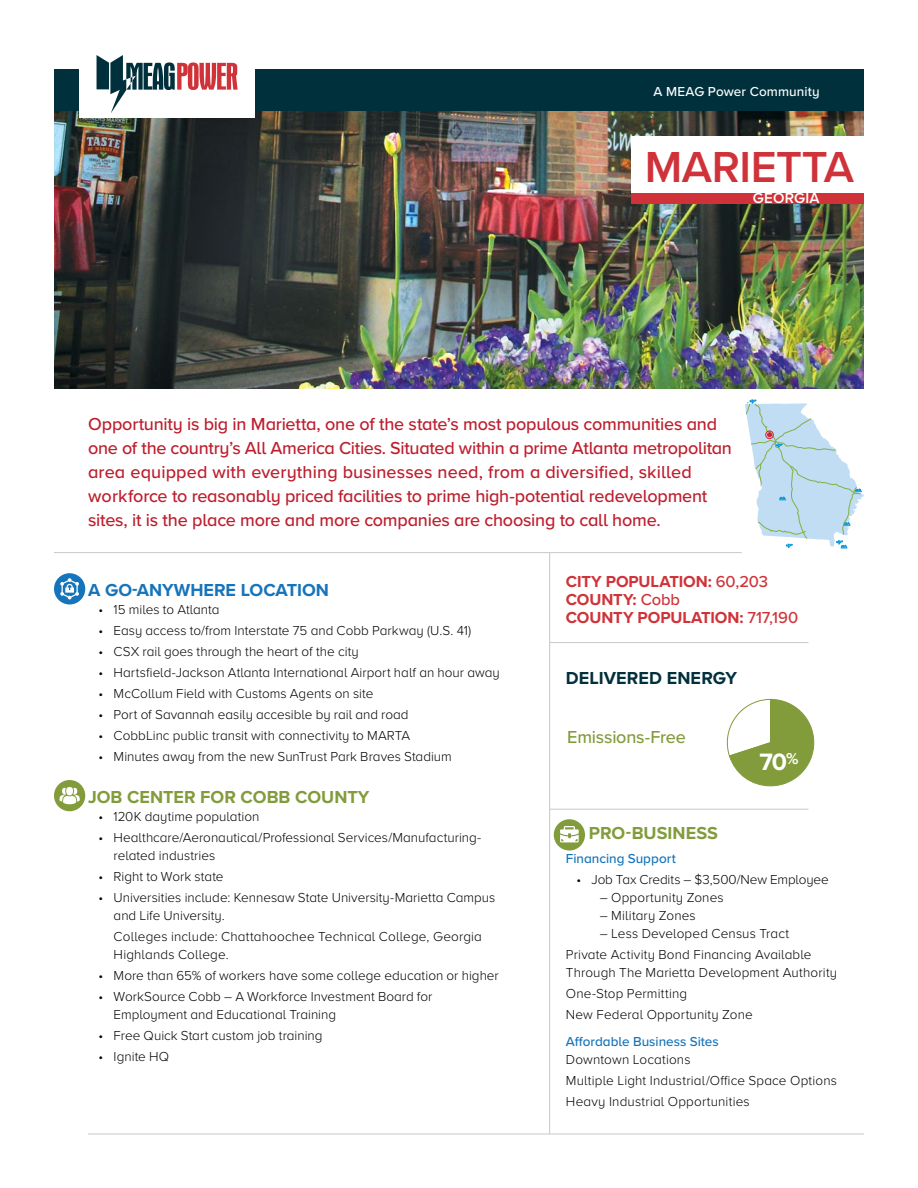
<style>
.page{position:relative;width:918px;height:1188px;background:#fff}
.page>*{position:absolute;margin:0;border:0;box-sizing:border-box;transform-origin:0 0}
.t1{font:600 45px "Proxima Nova A";letter-spacing:-.01em;color:#cf3339}
.t2{font:700 24.6px "Proxima Nova A";color:#fff}
.intro{font:500 18px/24px "Proxima Nova A";letter-spacing:-.015em;color:#be1e2d}
.headings_2{font:700 18px "Proxima Nova A";color:#829c3c}
.headings_2-2{font:700 18px "Proxima Nova A";color:#1674bb}
.headings{font:700 18px "Proxima Nova A";letter-spacing:.005em;color:#00303c}
.intro-2{font:500 18px "Proxima Nova A";letter-spacing:-.01em;color:#829c3c}
.headings-2{font:700 18px "Proxima Nova A";color:#829c3c}
.intro-3{font:700 16.5px "Proxima Nova A";letter-spacing:-.005em;color:#cf3339}
.t3{font:600 15px "Proxima Nova A";letter-spacing:.01em;color:#fff}
.body_copy_2{font:300 13.5px/18px "Proxima Nova A";color:#000}
.Body_Copy{font:300 13.5px "Proxima Nova A";letter-spacing:.01em;color:#000}
.intro-4{font:500 13.5px "Proxima Nova A";color:#1674bb}
.t4{font:500 13.5px "Proxima Nova A";letter-spacing:.01em;color:#fff}
.s1{font-weight:500}
</style>
<div class="page">
<svg style="left:745px;top:400px;width:119px;height:148px"></svg>
<div style="left:766px;top:431px;width:7px;height:8px;border:1px solid #d02433;border-radius:50%"></div>
<img style="left:54px;top:111px;width:810px;height:277px">
<div style="left:54px;top:70px;width:810px;height:41px;background:#00303c"></div>
<div style="left:632px;top:136px;width:234px;height:57px;background:#fff"></div>
<div style="left:632px;top:193px;width:232px;height:11px;background:#cf3339"></div>
<hr style="left:54px;top:552px;width:688px;height:1px;background:#c7c8ca">
<hr style="left:88px;top:1134px;width:776px;height:1px;background:#c7c8ca">
<hr style="left:550px;top:642px;width:259px;height:1px;background:#c7c8ca">
<hr style="left:550px;top:809px;width:259px;height:1px;background:#c7c8ca">
<hr style="left:549px;top:553px;width:1px;height:581px;background:#c7c8ca">
<div style="left:554px;top:819px;width:31px;height:32px;background:#829c3c;border-radius:50%"></div>
<svg style="left:560px;top:826px;width:19px;height:16px"></svg>
<div style="left:54px;top:780px;width:31px;height:31px;background:#829c3c;border-radius:50%"></div>
<div style="left:66px;top:787px;width:7px;height:8px;background:#f3f6ed;border-radius:50%"></div>
<svg style="left:60px;top:788px;width:20px;height:16px"></svg>
<div style="left:79px;top:46px;width:176px;height:72px;background:#fff"></div>
<svg style="left:97px;top:55px;width:141px;height:58px"></svg>
<svg style="left:726px;top:698px;width:89px;height:89px"></svg>
<div style="left:54px;top:573px;width:31px;height:31px;background:#1674bb;border-radius:50%"></div>
<svg style="left:60px;top:578px;width:19px;height:22px"></svg>
<p class="t4" style="left:654px;top:83px;width:168px">A MEAG Power Community</p>
<p class="t1" style="left:645px;top:140px;width:211px">MARIETTA</p>
<p class="t3" style="left:753px;top:189px;width:68px">GEORGIA</p>
<p class="intro" style="left:88px;top:412px;width:645px">Opportunity is big in Marietta, one of the state’s most populous communities and one of the country’s All America Cities. Situated within a prime Atlanta metropolitan area equipped with everything businesses need, from a diversified, skilled workforce to reasonably priced facilities to prime high-potential redevelopment sites, it is the place more and more companies are choosing to call home.</p>
<p class="headings_2-2" style="left:88px;top:579px;width:242px">A GO-ANYWHERE LOCATION</p>
<p class="body_copy_2" style="left:99px;top:600px;width:123px">• 15 miles to Atlanta</p>
<p class="body_copy_2" style="left:99px;top:621px;width:374px">• Easy access to/from Interstate 75 and Cobb Parkway (U.S. 41)</p>
<p class="body_copy_2" style="left:99px;top:642px;width:262px">• CSX rail goes through the heart of the city</p>
<p class="body_copy_2" style="left:99px;top:663px;width:403px">• Hartsfield-Jackson Atlanta International Airport half an hour away</p>
<p class="body_copy_2" style="left:99px;top:684px;width:276px">• McCollum Field with Customs Agents on site</p>
<p class="body_copy_2" style="left:99px;top:705px;width:312px">• Port of Savannah easily accesible by rail and road</p>
<p class="body_copy_2" style="left:99px;top:726px;width:313px">• CobbLinc public transit with connectivity to MARTA</p>
<p class="body_copy_2" style="left:99px;top:747px;width:355px">• Minutes away from the new SunTrust Park Braves Stadium</p>
<p class="headings_2" style="left:88px;top:787px;width:283px">JOB CENTER FOR COBB COUNTY</p>
<p class="body_copy_2" style="left:99px;top:808px;width:162px">• 120K daytime population</p>
<p class="body_copy_2" style="left:114px;top:829px;width:369px;text-indent:-15px">• Healthcare/Aeronautical/Professional Services/Manufacturing&shy;related industries</p>
<p class="body_copy_2" style="left:99px;top:868px;width:126px">• Right to Work state</p>
<p class="body_copy_2" style="left:114px;top:889px;width:383px;text-indent:-15px">• Universities include: Kennesaw State University-Marietta Campus and Life University.</p>
<p class="body_copy_2" style="left:114px;top:928px;width:370px">Colleges include: Chattahoochee Technical College, Georgia<br>Highlands College.</p>
<p class="body_copy_2" style="left:99px;top:967px;width:402px">• More than 65% of workers have some college education or higher</p>
<p class="body_copy_2" style="left:114px;top:988px;width:320px;text-indent:-15px">• WorkSource Cobb – A Workforce Investment Board for<br>Employment and Educational Training</p>
<p class="body_copy_2" style="left:99px;top:1027px;width:226px">• Free Quick Start custom job training</p>
<p class="body_copy_2" style="left:99px;top:1048px;width:72px">• Ignite HQ</p>
<p class="intro-3" style="left:566px;top:571px;width:204px">CITY POPULATION: <span class="s1">60,203</span></p>
<p class="intro-3" style="left:566px;top:589px;width:116px">COUNTY: <span class="s1">Cobb</span></p>
<p class="intro-3" style="left:566px;top:607px;width:234px">COUNTY POPULATION: <span class="s1">717,190</span></p>
<p class="headings" style="left:566px;top:668px;width:173px">DELIVERED ENERGY</p>
<p class="intro-2" style="left:567px;top:726px;width:120px">Emissions-Free</p>
<p class="t2" style="left:759px;top:747px;width:41px">70<sup>%</sup></p>
<p class="headings-2" style="left:589px;top:823px;width:131px">PRO-BUSINESS</p>
<p class="intro-4" style="left:566px;top:851px;width:111px">Financing Support</p>
<p class="body_copy_2" style="left:576px;top:871px;width:254px">• Job Tax Credits – $3,500/New Employee</p>
<p class="Body_Copy" style="left:600px;top:890px;width:125px">– Opportunity Zones</p>
<p class="Body_Copy" style="left:600px;top:908px;width:98px">– Military Zones</p>
<p class="Body_Copy" style="left:600px;top:926px;width:191px">– Less Developed Census Tract</p>
<p class="body_copy_2" style="left:566px;top:946px;width:273px">Private Activity Bond Financing Available<br>Through The Marietta Development Authority</p>
<p class="body_copy_2" style="left:566px;top:985px;width:123px">One-Stop Permitting</p>
<p class="body_copy_2" style="left:566px;top:1006px;width:188px">New Federal Opportunity Zone</p>
<p class="intro-4" style="left:566px;top:1034px;width:154px">Affordable Business Sites</p>
<p class="body_copy_2" style="left:566px;top:1051px;width:126px">Downtown Locations</p>
<p class="body_copy_2" style="left:566px;top:1072px;width:273px">Multiple Light Industrial/Office Space Options</p>
<p class="body_copy_2" style="left:566px;top:1093px;width:185px">Heavy Industrial Opportunities</p>
</div>
